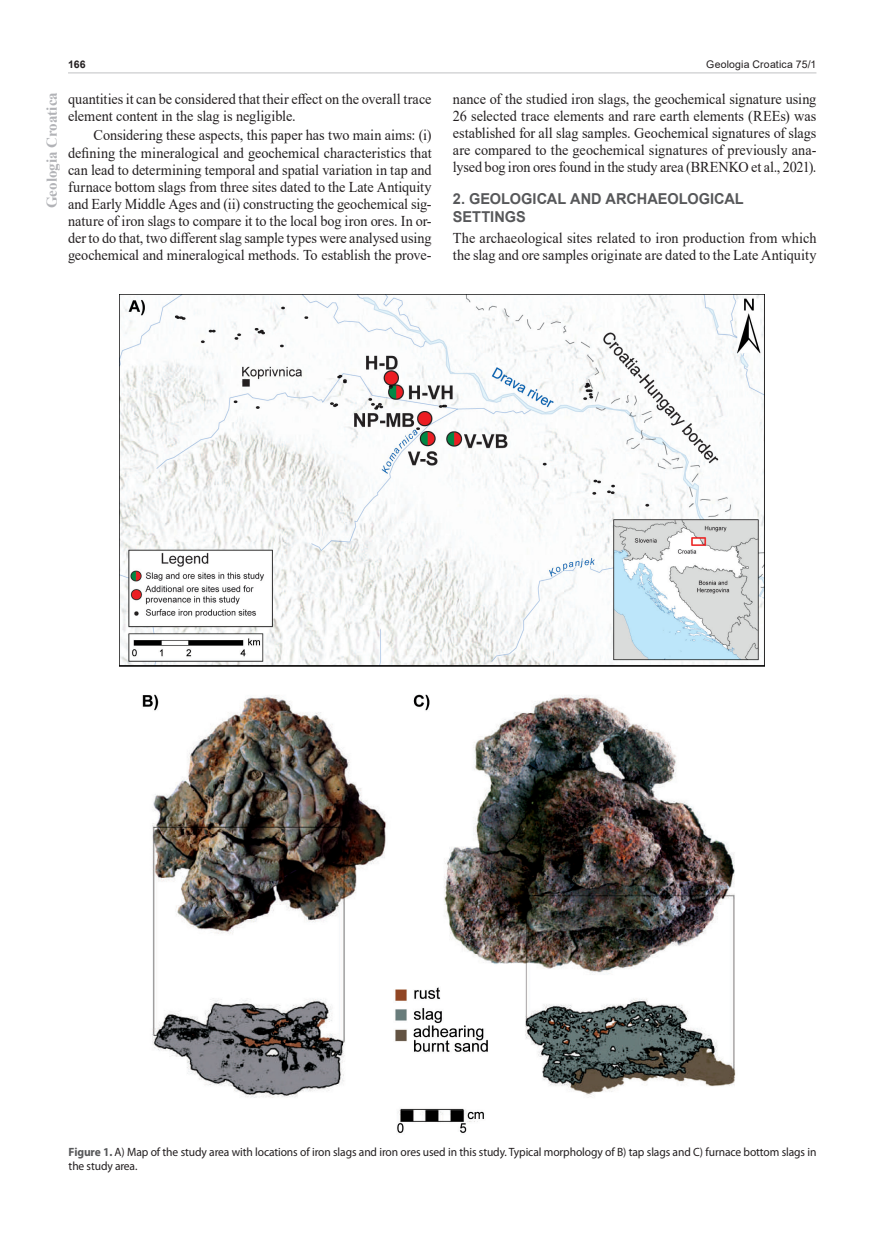
<style>
.page{position:relative;width:893px;height:1234px;background:#fff}
.page>*{position:absolute;margin:0;border:0;box-sizing:border-box;transform-origin:0 0}
.t1{font:15px/17.1px "Times New Roman";color:#231f20;scale:.95 1}
.t2{font:700 15px/17.4px "Arial";color:#57585a}
.t3{font:700 15px "Times New Roman";color:#b2b3b7}
.t4{font:12px/14.1px "Myriad Pro";letter-spacing:-.01em;color:#231f20;scale:.96 1}
.t5{font:10.5px "Arial";letter-spacing:.015em;color:#231f20}
.t6{font:700 10.5px "Arial";color:#231f20}
.s1{font-weight:700;color:#57585a}
</style>
<div class="page">
<hr style="left:68px;top:72px;width:748px;height:1px;background:#c7c8ca">
<img style="left:120px;top:295px;width:645px;height:839px">
<p class="t3" style="left:41px;top:208px;width:118px;rotate:-90deg">Geologia Croatica</p>
<p class="t6" style="left:68px;top:57px;width:19px">166</p>
<p class="t5" style="left:706px;top:57px;width:112px">Geologia Croatica 75/1</p>
<p class="t1" style="left:68px;top:90px;width:384px">quantities it can be considered that their effect on the overall trace element content in the slag is negligible.</p>
<p class="t1" style="left:68px;top:126px;width:384px;text-align:justify;text-indent:26px">Considering these aspects, this paper has two main aims: (i) defining the mineralogical and geochemical characteristics that can lead to determining temporal and spatial variation in tap and furnace bottom slags from three sites dated to the Late Antiquity and Early Middle Ages and (ii) constructing the geochemical sig&shy;nature of iron slags to compare it to the local bog iron ores. In or&shy;der to do that, two different slag sample types were analysed using geochemical and mineralogical methods. To establish the prove-</p>
<p class="t1" style="left:453px;top:90px;width:384px;text-align:justify">nance of the studied iron slags, the geochemical signature using 26 selected trace elements and rare earth elements (REEs) was established for all slag samples. Geochemical signatures of slags are compared to the geochemical signatures of previously ana&shy;lysed bog iron ores found in the study area (BRENKO et al., 2021).</p>
<p class="t2" style="left:453px;top:191px;width:292px">2. GEOLOGICAL AND ARCHAEOLOGICAL<br>SETTINGS</p>
<p class="t1" style="left:453px;top:229px;width:384px">The archaeological sites related to iron production from which the slag and ore samples originate are dated to the Late Antiquity</p>
<p class="t4" style="left:69px;top:1144px;width:780px"><span class="s1">Figure 1.</span> A) Map of the study area with locations of iron slags and iron ores used in this study. Typical morphology of B) tap slags and C) furnace bottom slags in the study area.</p>
</div>
